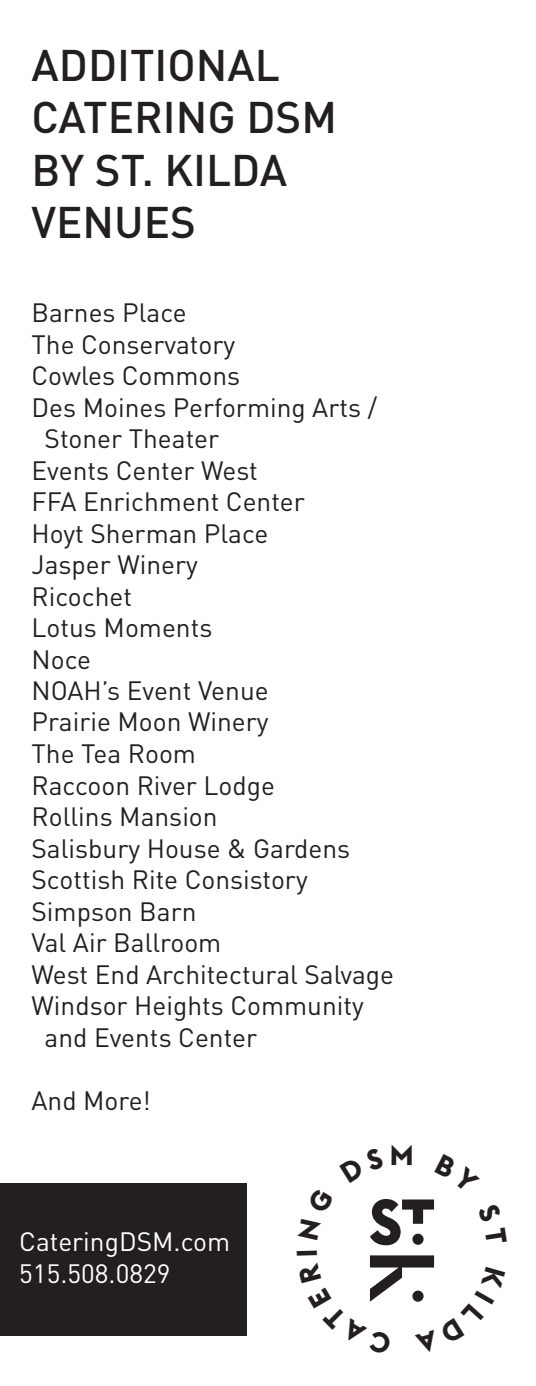
<style>
.page{position:relative;width:536px;height:1386px;background:#fff}
.page>*{position:absolute;margin:0;border:0;box-sizing:border-box;transform-origin:0 0}
.t1{font:500 43.75px/52.5px "DIN";color:#231f20}
.t2{font:700 28.35px "Euclid Flex";color:#231f20}
.t3{font:26.25px "DIN";color:#231f20}
.t4{font:26.25px/31.5px "DIN";color:#fff}
</style>
<div class="page">
<div style="left:0;top:1183px;width:247px;height:152px;background:#231f20"></div>
<svg style="left:369px;top:1199px;width:66px;height:103px"></svg>
<h1 class="t1" style="left:32px;top:37px;width:307px">ADDITIONAL<br>CATERING DSM<br>BY ST. KILDA<br>VENUES</h1>
<p class="t3" style="left:32px;top:296px;width:157px">Barnes Place</p>
<p class="t3" style="left:32px;top:328px;width:205px">The Conservatory</p>
<p class="t3" style="left:32px;top:359px;width:210px">Cowles Commons</p>
<p class="t3" style="left:32px;top:391px;width:347px">Des Moines Performing Arts /</p>
<p class="t3" style="left:45px;top:422px;width:176px">Stoner Theater</p>
<p class="t3" style="left:32px;top:454px;width:228px">Events Center West</p>
<p class="t3" style="left:32px;top:485px;width:275px">FFA Enrichment Center</p>
<p class="t3" style="left:32px;top:517px;width:238px">Hoyt Sherman Place</p>
<p class="t3" style="left:32px;top:548px;width:168px">Jasper Winery</p>
<p class="t3" style="left:32px;top:580px;width:102px">Ricochet</p>
<p class="t3" style="left:32px;top:611px;width:182px">Lotus Moments</p>
<p class="t3" style="left:32px;top:643px;width:61px">Noce</p>
<p class="t3" style="left:32px;top:674px;width:238px">NOAH’s Event Venue</p>
<p class="t3" style="left:32px;top:706px;width:238px">Prairie Moon Winery</p>
<p class="t3" style="left:32px;top:737px;width:166px">The Tea Room</p>
<p class="t3" style="left:32px;top:769px;width:245px">Raccoon River Lodge</p>
<p class="t3" style="left:32px;top:800px;width:187px">Rollins Mansion</p>
<p class="t3" style="left:32px;top:832px;width:320px">Salisbury House &amp; Gardens</p>
<p class="t3" style="left:32px;top:863px;width:278px">Scottish Rite Consistory</p>
<p class="t3" style="left:32px;top:895px;width:166px">Simpson Barn</p>
<p class="t3" style="left:32px;top:926px;width:191px">Val Air Ballroom</p>
<p class="t3" style="left:32px;top:958px;width:364px">West End Architectural Salvage</p>
<p class="t3" style="left:32px;top:989px;width:334px">Windsor Heights Community</p>
<p class="t3" style="left:45px;top:1021px;width:214px">and Events Center</p>
<p class="t3" style="left:32px;top:1084px;width:121px">And More!</p>
<p class="t4" style="left:19px;top:1226px;width:212px">CateringDSM.com<br>515.508.0829</p>
<p class="t2" style="left:390px;top:1139px;width:26px">M</p>
</div>
